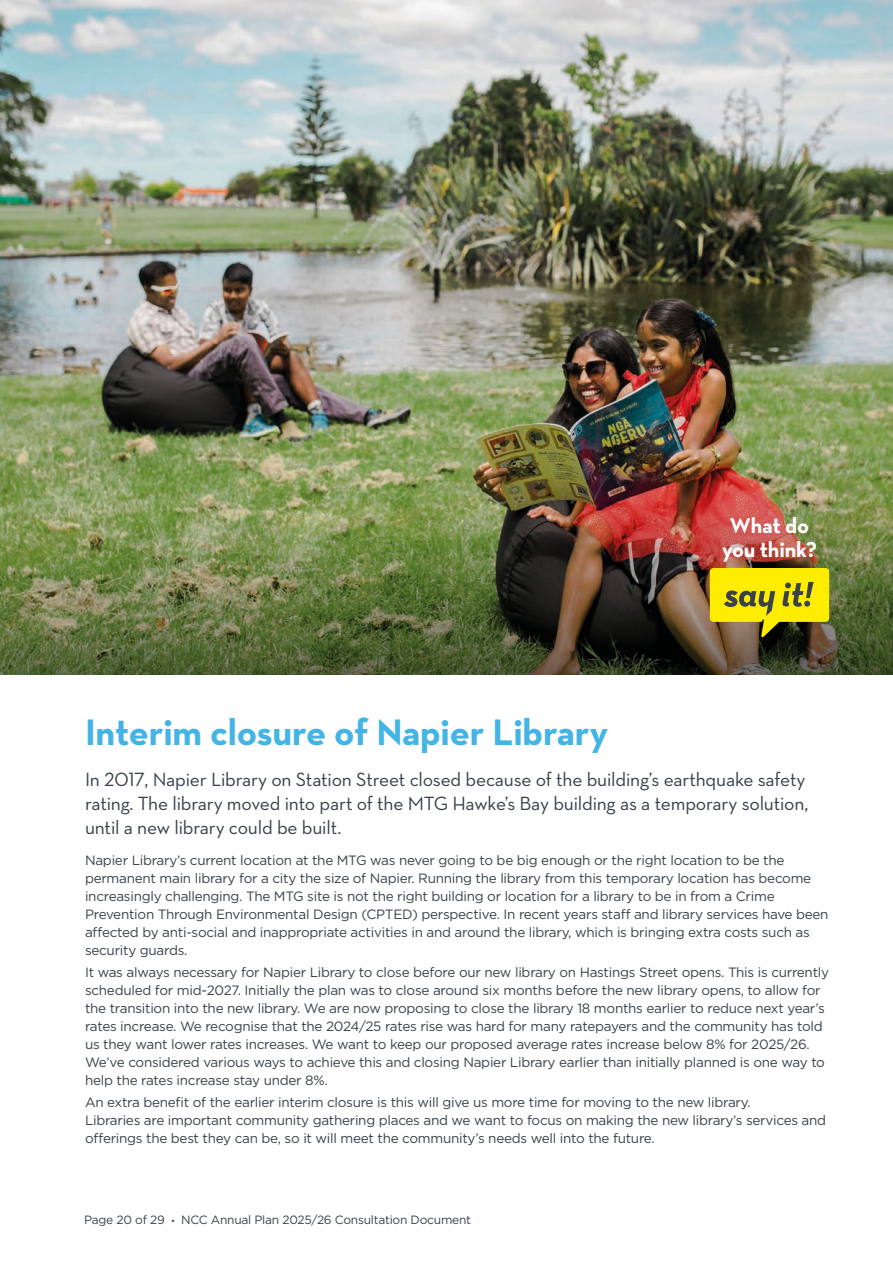
<style>
.page{position:relative;width:893px;height:1263px;background:#fff}
.page>*{position:absolute;margin:0;border:0;box-sizing:border-box;transform-origin:0 0}
.Heading{font:700 37.5px "Neutraface Text";letter-spacing:-.005em;color:#43b4e4}
.Heading_2_5{font:700 21.9px/24px "Neutraface Text";letter-spacing:-.01em;color:#fff;text-align:center}
.Neutra_Body_Pullout{font:19.5px/24px "Neutraface Text";letter-spacing:-.01em;color:#38404a}
.Body_Copy{font:13.5px/18px "Gotham";letter-spacing:-.02em;color:#3a4149}
.t1{font:12px "Gotham";letter-spacing:-.02em;color:#3a4149}
.s1{font-family:"Neutraface Text"}
</style>
<div class="page">
<img style="left:0;top:0;width:893px;height:439px">
<img style="left:0;top:439px;width:893px;height:236px">
<svg style="left:710px;top:568px;width:119px;height:69px;background:#c7b812"></svg>
<p class="Heading_2_5" style="left:722px;top:513px;width:96px">What do you think?</p>
<p class="Heading" style="left:85px;top:708px;width:525px">Interim closure of Napier Library</p>
<p class="Neutra_Body_Pullout" style="left:85px;top:767px;width:725px">In 2017, Napier Library on Station Street closed because of the building’s earthquake safety rating. The library moved into part of the MTG Hawke’s Bay building as a temporary solution, until a new library could be built.</p>
<p class="Body_Copy" style="left:85px;top:851px;width:745px">Napier Library’s current location at the MTG was never going to be big enough or the right location to be the permanent main library for a city the size of Napier. Running the library from this temporary location has become increasingly challenging. The MTG site is not the right building or location for a library to be in from a Crime Prevention Through Environmental Design (CPTED) perspective. In recent years staff and library services have been affected by anti-social and inappropriate activities in and around the library, which is bringing extra costs such as security guards.</p>
<p class="Body_Copy" style="left:85px;top:963px;width:746px">It was always necessary for Napier Library to close before our new library on Hastings Street opens. This is currently scheduled for mid-2027. Initially the plan was to close around six months before the new library opens, to allow for the transition into the new library. We are now proposing to close the library 18 months earlier to reduce next year’s rates increase. We recognise that the 2024/25 rates rise was hard for many ratepayers and the community has told us they want lower rates increases. We want to keep our proposed average rates increase below 8% for 2025/26.<br>We’ve considered various ways to achieve this and closing Napier Library earlier than initially planned is one way to help the rates increase stay under 8%.</p>
<p class="Body_Copy" style="left:85px;top:1093px;width:743px">An extra benefit of the earlier interim closure is this will give us more time for moving to the new library.<br>Libraries are important community gathering places and we want to focus on making the new library’s services and offerings the best they can be, so it will meet the community’s needs well into the future.</p>
<p class="t1" style="left:84px;top:1211px;width:388px">Page 20 of 29 <span class="s1">•</span> NCC Annual Plan 2025/26 Consultation Document</p>
</div>
